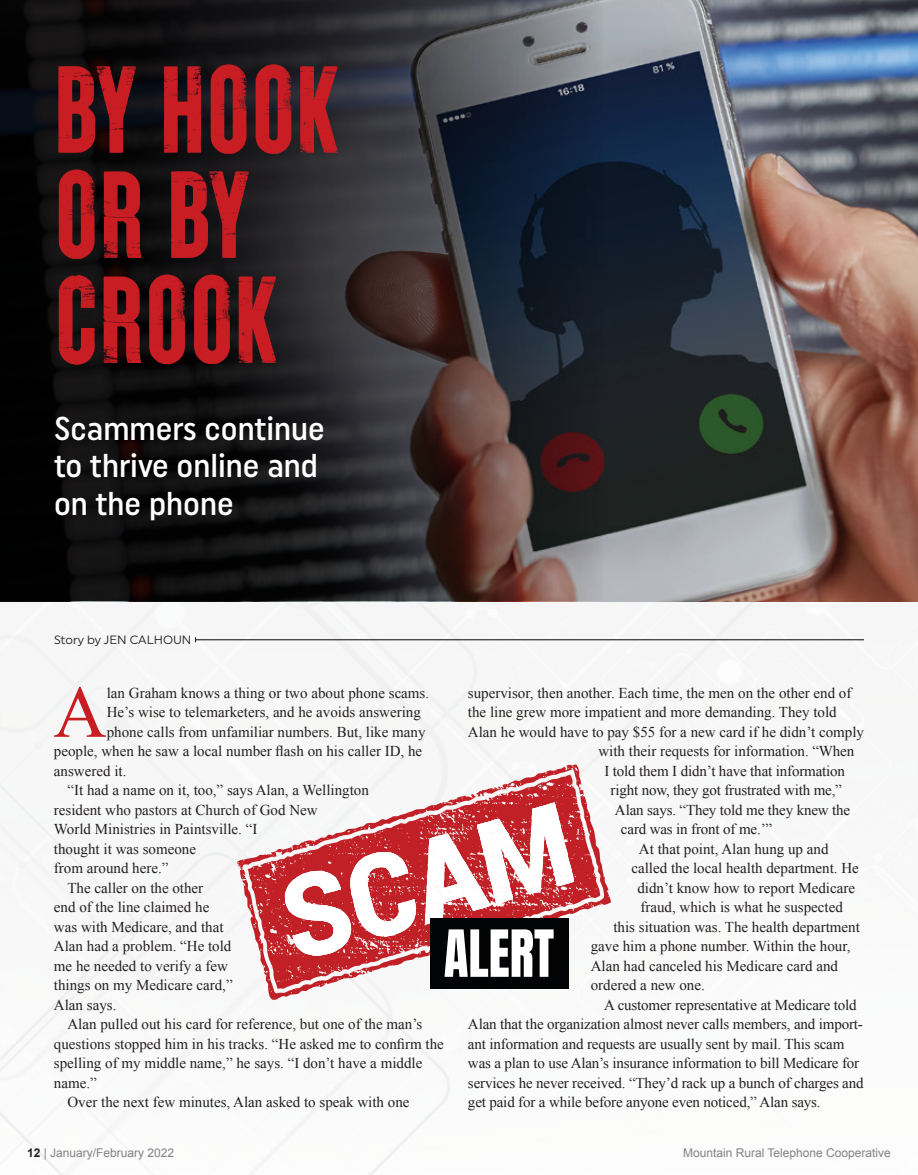
<style>
.page{position:relative;width:918px;height:1175px;background:#fff}
.page>*{position:absolute;margin:0;border:0;box-sizing:border-box;transform-origin:0 0}
.t1{font:123px/105px "Brixton Wood Vector";color:#c71d23}
.t2{font:73.95px "Times New Roman";color:#c71d23}
.t3{font:500 33px/37.5px "Uniform Condensed";color:#fff}
.t4{font:15px "Times New Roman";color:#231f20}
.t5{font:12px "Arial";color:#808285}
.t6{font:12px "Uniform";color:#231f20}
.s1{font-weight:700;color:#231f20}
</style>
<div class="page">
<img style="left:0;top:601px;width:918px;height:573px">
<img style="left:603px;top:0;width:315px;height:601px">
<svg style="left:0;top:0;width:603px;height:601px;background:#232124"></svg>
<hr style="left:196px;top:639px;width:668px;height:1px;background:#231f20">
<svg style="left:237px;top:794px;width:239px;height:205px"></svg>
<div style="left:431px;top:918px;width:138px;height:71px;background:#020304"></div>
<svg style="left:285px;top:764px;width:326px;height:212px"></svg>
<h1 class="t1" style="left:54px;top:61px;width:288px">BY HOOK<br>OR BY<br>CROOK</h1>
<h3 class="t3" style="left:54px;top:409px;width:272px">Scammers continue to thrive online and on the phone</h3>
<p class="t6" style="left:54px;top:632px;width:139px">Story by JEN CALHOUN</p>
<h2 class="t2" style="left:53px;top:662px;width:55px">A</h2>
<p class="t4" style="left:107px;top:682px;width:324px">lan Graham knows a thing or two about phone scams.</p>
<p class="t4" style="left:107px;top:702px;width:316px">He’s wise to telemarketers, and he avoids answering</p>
<p class="t4" style="left:107px;top:721px;width:320px">phone calls from unfamiliar numbers. But, like many</p>
<p class="t4" style="left:54px;top:741px;width:370px">people, when he saw a local number flash on his caller ID, he</p>
<p class="t4" style="left:54px;top:760px;width:74px">answered it.</p>
<p class="t4" style="left:67px;top:780px;width:303px">“It had a name on it, too,” says Alan, a Wellington</p>
<p class="t4" style="left:54px;top:799px;width:265px">resident who pastors at Church of God New</p>
<p class="t4" style="left:54px;top:819px;width:205px">World Ministries in Paintsville. “I</p>
<p class="t4" style="left:54px;top:838px;width:144px">thought it was someone</p>
<p class="t4" style="left:54px;top:858px;width:116px">from around here.”</p>
<p class="t4" style="left:67px;top:877px;width:137px">The caller on the other</p>
<p class="t4" style="left:54px;top:897px;width:157px">end of the line claimed he</p>
<p class="t4" style="left:54px;top:916px;width:171px">was with Medicare, and that</p>
<p class="t4" style="left:54px;top:936px;width:179px">Alan had a problem. “He told</p>
<p class="t4" style="left:54px;top:955px;width:176px">me he needed to verify a few</p>
<p class="t4" style="left:54px;top:975px;width:180px">things on my Medicare card,”</p>
<p class="t4" style="left:54px;top:994px;width:64px">Alan says.</p>
<p class="t4" style="left:67px;top:1014px;width:356px">Alan pulled out his card for reference, but one of the man’s</p>
<p class="t4" style="left:54px;top:1033px;width:391px">questions stopped him in his tracks. “He asked me to confirm the</p>
<p class="t4" style="left:54px;top:1053px;width:370px">spelling of my middle name,” he says. “I don’t have a middle</p>
<p class="t4" style="left:54px;top:1072px;width:44px">name.”</p>
<p class="t4" style="left:67px;top:1092px;width:344px">Over the next few minutes, Alan asked to speak with one</p>
<p class="t4" style="left:468px;top:682px;width:385px">supervisor, then another. Each time, the men on the other end of</p>
<p class="t4" style="left:468px;top:702px;width:370px">the line grew more impatient and more demanding. They told</p>
<p class="t4" style="left:468px;top:721px;width:398px">Alan he would have to pay $55 for a new card if he didn’t comply</p>
<p class="t4" style="left:598px;top:741px;width:257px">with their requests for information. “When</p>
<p class="t4" style="left:604px;top:760px;width:242px">I told them I didn’t have that information</p>
<p class="t4" style="left:610px;top:780px;width:233px">right now, they got frustrated with me,”</p>
<p class="t4" style="left:615px;top:799px;width:237px">Alan says. “They told me they knew the</p>
<p class="t4" style="left:621px;top:819px;width:153px">card was in front of me.’”</p>
<p class="t4" style="left:639px;top:838px;width:191px">At that point, Alan hung up and</p>
<p class="t4" style="left:631px;top:858px;width:229px">called the local health department. He</p>
<p class="t4" style="left:637px;top:877px;width:219px">didn’t know how to report Medicare</p>
<p class="t4" style="left:640px;top:897px;width:204px">fraud, which is what he suspected</p>
<p class="t4" style="left:613px;top:916px;width:248px">this situation was. The health department</p>
<p class="t4" style="left:591px;top:936px;width:261px">gave him a phone number. Within the hour,</p>
<p class="t4" style="left:591px;top:955px;width:249px">Alan had canceled his Medicare card and</p>
<p class="t4" style="left:591px;top:975px;width:116px">ordered a new one.</p>
<p class="t4" style="left:604px;top:994px;width:254px">A customer representative at Medicare told</p>
<p class="t4" style="left:468px;top:1014px;width:396px">Alan that the organization almost never calls members, and import-</p>
<p class="t4" style="left:468px;top:1033px;width:378px">ant information and requests are usually sent by mail. This scam</p>
<p class="t4" style="left:468px;top:1053px;width:393px">was a plan to use Alan’s insurance information to bill Medicare for</p>
<p class="t4" style="left:468px;top:1072px;width:397px">services he never received. “They’d rack up a bunch of charges and</p>
<p class="t4" style="left:468px;top:1092px;width:354px">get paid for a while before anyone even noticed,” Alan says.</p>
<p class="t5" style="left:27px;top:1144px;width:149px"><span class="s1">12</span> | January/February 2022</p>
<p class="t5" style="left:683px;top:1144px;width:209px">Mountain Rural Telephone Cooperative</p>
</div>
